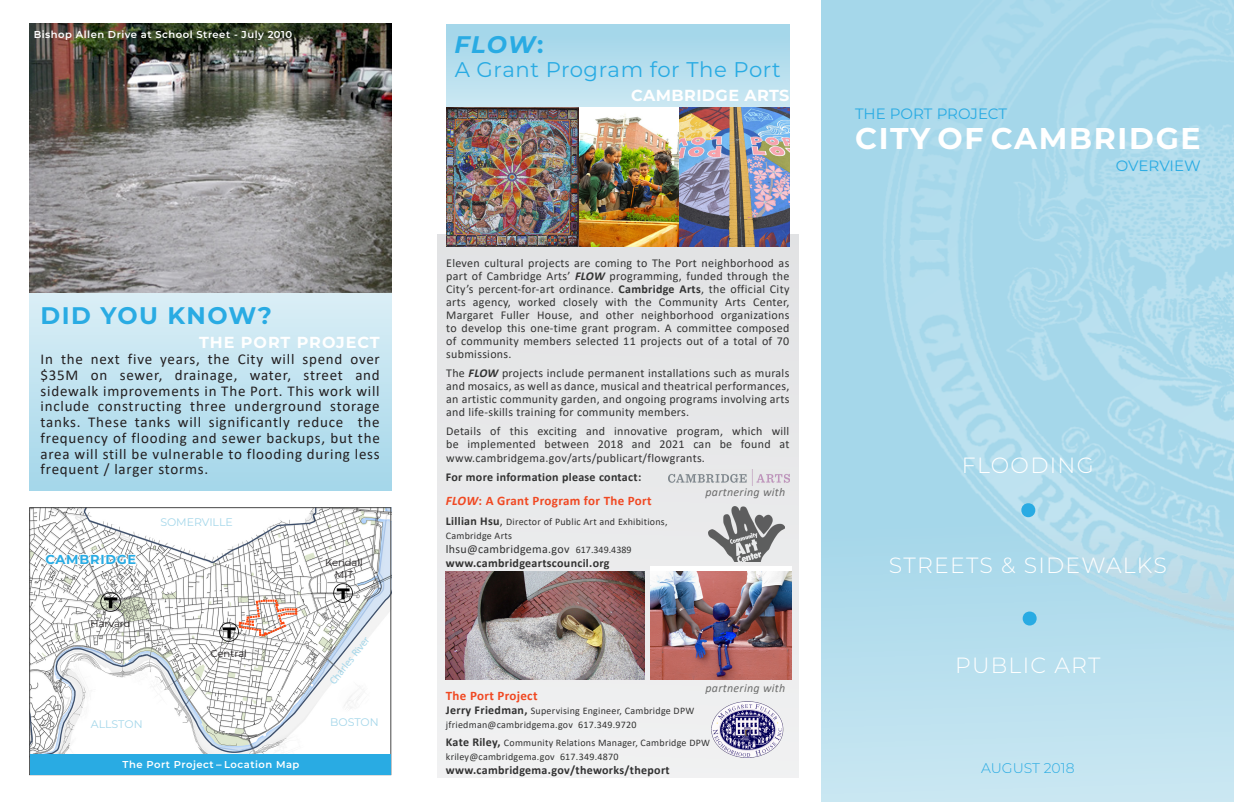
<style>
.page{position:relative;width:1234px;height:802px;background:#fff}
.page>*{position:absolute;margin:0;border:0;box-sizing:border-box;transform-origin:0 0}
.t1{font:700 72px/108.3px "Montserrat";color:#29abe3}
.t2{font:700 30px "Montserrat";letter-spacing:.06em;color:#fff}
.t3{font:700 24px "Montserrat";letter-spacing:.06em;color:#29abe3}
.t4{font:italic 700 24px "Montserrat";color:#29abe3}
.t5{font:300 22px "Montserrat";letter-spacing:.06em;color:#fff}
.t6{font:21.2px "Montserrat";letter-spacing:.025em;color:#29abe3}
.t7{font:700 16px "Montserrat";letter-spacing:.06em;color:#fff}
.t8{font:700 16px "Montserrat";letter-spacing:.035em;color:#fff}
.t9{font:15px/15.8px "Calibri";letter-spacing:.05em;color:#231f20;text-align:justify}
.t10{font:15px "Montserrat";color:#29abe3}
.t11{font:300 14px "Montserrat";color:#29abe3}
.t12{font:700 13px "Calibri";letter-spacing:.025em;color:#f04822}
.t13{font:700 13px "Montserrat";letter-spacing:.06em;color:#29abe3}
.t14{font:12px/13px "Calibri";letter-spacing:.025em;color:#323232;text-align:justify}
.t15{font:700 12px/14px "Calibri";letter-spacing:.025em;color:#323232}
.t16{font:italic 12px "Calibri";letter-spacing:.025em;color:#323232}
.t17{font:11px "Montserrat";letter-spacing:-.005em;color:#a5d7ea}
.t18{font:11px "Calibri";color:#a5d7ea}
.t19{font:10px/14px "Calibri";letter-spacing:.025em;color:#323232}
.t20{font:600 10px "Montserrat";letter-spacing:.05em;color:#fff}
.t21{font:10px/12px "Montserrat";color:#231f20;text-align:center}
.s1{font-style:normal}
.s2{font-weight:700;font-style:italic}
.s3{font-weight:700}
.s4{font-style:italic}
.s5{font-weight:700;font-size:12px}
.s6{font-size:12px}
.s7{font-weight:400}
.s8{font-weight:400;font-size:10px}
</style>
<div class="page">
<svg style="left:821px;top:0;width:413px;height:802px;background:#b6deed"></svg>
<img style="left:883px;top:0;width:351px;height:634px">
<div style="left:29px;top:293px;width:362px;height:198px;background:linear-gradient(to bottom,#dbeff6,#a4d6e9)"></div>
<img style="left:31px;top:509px;width:358px;height:245px">
<div style="left:29px;top:507px;width:362px;height:268px;border:1px solid #323232"></div>
<div style="left:30px;top:754px;width:361px;height:20px;background:#29abe3"></div>
<svg style="left:237px;top:599px;width:61px;height:39px"></svg>
<img style="left:100px;top:591px;width:21px;height:22px">
<img style="left:218px;top:621px;width:22px;height:22px">
<img style="left:332px;top:582px;width:22px;height:22px">
<svg style="left:44px;top:553px;width:93px;height:13px"></svg>
<img style="left:29px;top:24px;width:362px;height:269px">
<div style="left:446px;top:24px;width:343px;height:84px;background:linear-gradient(to bottom,#a0d5e9,#cbe7f2)"></div>
<div style="left:438px;top:235px;width:361px;height:543px;background:#e7e8e9"></div>
<img style="left:446px;top:571px;width:198px;height:108px">
<div style="left:650px;top:566px;width:142px;height:108px;background:#fff"></div>
<img style="left:668px;top:470px;width:121px;height:16px">
<img style="left:709px;top:507px;width:75px;height:54px">
<img style="left:711px;top:701px;width:73px;height:57px">
<img style="left:650px;top:571px;width:142px;height:108px">
<img style="left:578px;top:108px;width:211px;height:139px">
<img style="left:446px;top:108px;width:132px;height:139px">
<p class="t20" style="left:34px;top:27px;width:260px">Bishop Allen Drive at School Street - July 2010</p>
<p class="t3" style="left:41px;top:299px;width:233px">DID YOU KNOW?</p>
<p class="t7" style="left:199px;top:331px;width:182px">THE PORT PROJECT</p>
<p class="t9" style="left:41px;top:351px;width:341px">In the next five years, the City will spend over $35M on sewer, drainage, water, street and sidewalk improvements in The Port. This work will include constructing three underground storage tanks. These tanks will significantly reduce the frequency of flooding and sewer backups, but the area will still be vulnerable to flooding during less frequent / larger storms.</p>
<p class="t13" style="left:45px;top:550px;width:93px">CAMBRIDGE</p>
<p class="t21" style="left:91px;top:617px;width:42px">Harvard</p>
<p class="t17" style="left:160px;top:514px;width:74px">SOMERVILLE</p>
<p class="t21" style="left:211px;top:647px;width:38px">Central</p>
<p class="t17" style="left:91px;top:716px;width:53px">ALLSTON</p>
<p class="t20" style="left:123px;top:757px;width:179px">The Port Project Location Map</p>
<p class="t21" style="left:325px;top:556px;width:39px">Kendall<br>MIT</p>
<p class="t18" style="left:326px;top:678px;width:60px;rotate:-52deg">Charles River</p>
<p class="t17" style="left:330px;top:715px;width:50px">BOSTON</p>
<p class="t4" style="left:454px;top:27px;width:91px">FLOW<span class="s1">:</span></p>
<p class="t6" style="left:455px;top:55px;width:328px">A Grant Program for The Port</p>
<p class="t8" style="left:631px;top:83px;width:160px">CAMBRIDGE ARTS</p>
<p class="t14" style="left:446px;top:256px;width:345px">Eleven cultural projects are coming to The Port neighborhood as part of Cambridge Arts’ <span class="s2">FLOW</span> programming, funded through the City’s percent-for-art ordinance. <span class="s3">Cambridge Arts</span>, the official City arts agency, worked closely with the Community Arts Center, Margaret Fuller House, and other neighborhood organizations to develop this one-time grant program. A committee composed of community members selected 11 projects out of a total of 70 submissions.</p>
<p class="t14" style="left:446px;top:366px;width:345px">The <span class="s2">FLOW</span> projects include permanent installations such as murals and mosaics, as well as dance, musical and theatrical performances, an artistic community garden, and ongoing programs involving arts and life-skills training for community members.</p>
<p class="t14" style="left:446px;top:424px;width:345px;line-height:13.5px">Details of this exciting and innovative program, which will be implemented between 2018 and 2021 can be found at www.cambridgema.gov/arts/publicart/flowgrants.</p>
<p class="t15" style="left:446px;top:470px;width:197px">For more information please contact:</p>
<p class="t12" style="left:446px;top:491px;width:207px"><span class="s4">FLOW</span>: A Grant Program for The Port</p>
<p class="t19" style="left:446px;top:514px;width:223px"><span class="s5">Lillian Hsu</span><span class="s6">,</span> Director of Public Art and Exhibitions,<br>Cambridge Arts</p>
<p class="t15" style="left:446px;top:542px;width:187px"><span class="s7">lhsu@cambridgema.gov</span> <span class="s8">617.349.4389 </span>www.cambridgeartscouncil.org</p>
<p class="t16" style="left:705px;top:483px;width:82px">partnering with</p>
<p class="t16" style="left:705px;top:679px;width:82px">partnering with</p>
<p class="t12" style="left:446px;top:687px;width:93px">The Port Project</p>
<p class="t19" style="left:446px;top:704px;width:250px"><span class="s5">Jerry Friedman,</span> Supervising Engineer, Cambridge DPW jfriedman@cambridgema.gov 617.349.9720</p>
<p class="t19" style="left:446px;top:736px;width:266px"><span class="s5">Kate Riley,</span> Community Relations Manager, Cambridge DPW kriley@cambridgema.gov 617.349.4870</p>
<p class="t15" style="left:446px;top:763px;width:225px">www.cambridgema.gov/theworks/theport</p>
<p class="t10" style="left:855px;top:103px;width:154px">THE PORT PROJECT</p>
<p class="t2" style="left:855px;top:116px;width:347px">CITY OF CAMBRIDGE</p>
<p class="t10" style="left:1116px;top:155px;width:86px">OVERVIEW</p>
<p class="t5" style="left:962px;top:450px;width:133px">FLOODING</p>
<h1 class="t1" style="left:1019px;top:433px;width:22px">. .</h1>
<p class="t5" style="left:889px;top:550px;width:279px">STREETS &amp; SIDEWALKS</p>
<p class="t5" style="left:955px;top:650px;width:147px">PUBLIC ART</p>
<p class="t11" style="left:981px;top:758px;width:95px">AUGUST 2018</p>
</div>
